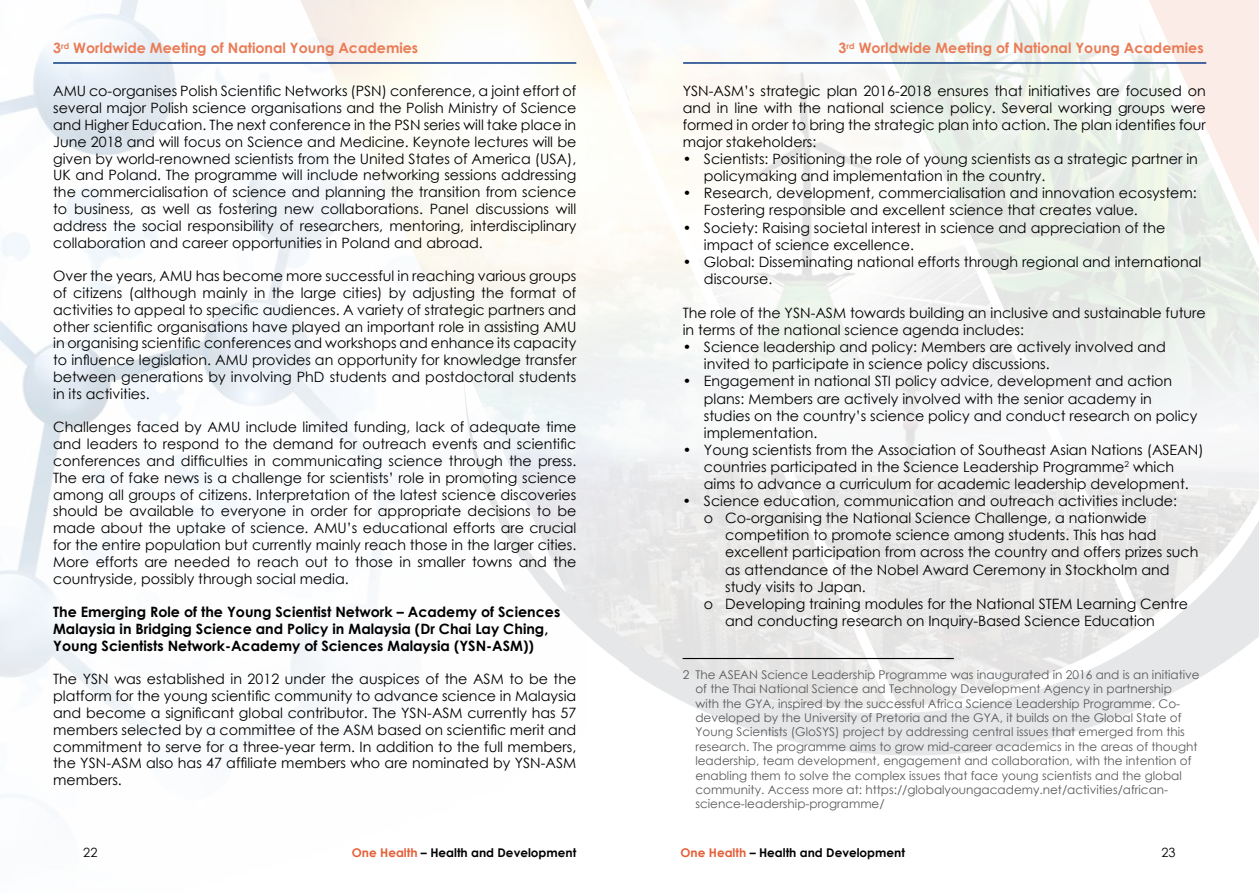
<style>
.page{position:relative;width:1259px;height:893px;background:#fff}
.page>*{position:absolute;margin:0;border:0;box-sizing:border-box;transform-origin:0 0}
.t1{font:14.25px/16.8px "Century Gothic";color:#000}
.t2{font:700 14.25px/16.8px "Century Gothic";color:#000}
.t3{font:700 14.25px "Century Gothic";color:#ea7c57}
.t4{font:12.75px "Century Gothic";color:#000}
.t5{font:12px/14.4px "Century Gothic";color:#58595b}
.t6{font:700 12px "Century Gothic";color:#000}
.s1{color:#e55e37}
</style>
<div class="page">
<img style="left:629px;top:0;width:507px;height:154px">
<img style="left:629px;top:130px;width:260px;height:24px">
<svg style="left:629px;top:154px;width:630px;height:602px"></svg>
<hr style="left:683px;top:62px;width:523px;height:2px;background:#0c3a84">
<img style="left:587px;top:0;width:42px;height:100px">
<svg style="left:587px;top:225px;width:42px;height:443px"></svg>
<img style="left:0;top:0;width:587px;height:798px">
<hr style="left:53px;top:62px;width:523px;height:2px;background:#0c3a84">
<hr style="left:682px;top:658px;width:272px;height:1px;background:#000">
<p class="t3" style="left:53px;top:37px;width:366px">3<sup>rd</sup> Worldwide Meeting of National Young Academies</p>
<p class="t1" style="left:53px;top:82px;width:525px;text-align:justify">AMU co-organises Polish Scientific Networks (PSN) conference, a joint effort of several major Polish science organisations and the Polish Ministry of Science and Higher Education. The next conference in the PSN series will take place in June 2018 and will focus on Science and Medicine. Keynote lectures will be given by world-renowned scientists from the United States of America (USA), UK and Poland. The programme will include networking sessions addressing the commercialisation of science and planning the transition from science to business, as well as fostering new collaborations. Panel discussions will address the social responsibility of researchers, mentoring, interdisciplinary collaboration and career opportunities in Poland and abroad.</p>
<p class="t1" style="left:53px;top:267px;width:525px;text-align:justify">Over the years, AMU has become more successful in reaching various groups of citizens (although mainly in the large cities) by adjusting the format of activities to appeal to specific audiences. A variety of strategic partners and other scientific organisations have played an important role in assisting AMU in organising scientific conferences and workshops and enhance its capacity to influence legislation. AMU provides an opportunity for knowledge transfer between generations by involving PhD students and postdoctoral students in its activities.</p>
<p class="t1" style="left:53px;top:419px;width:525px;text-align:justify">Challenges faced by AMU include limited funding, lack of adequate time and leaders to respond to the demand for outreach events and scientific conferences and difficulties in communicating science through the press.<br>The era of fake news is a challenge for scientists’ role in promoting science among all groups of citizens. Interpretation of the latest science discoveries should be available to everyone in order for appropriate decisions to be made about the uptake of science. AMU’s educational efforts are crucial for the entire population but currently mainly reach those in the larger cities.<br>More efforts are needed to reach out to those in smaller towns and the countryside, possibly through social media.</p>
<p class="t2" style="left:53px;top:603px;width:509px">The Emerging Role of the Young Scientist Network – Academy of Sciences<br>Malaysia in Bridging Science and Policy in Malaysia (Dr Chai Lay Ching,<br>Young Scientists Network-Academy of Sciences Malaysia (YSN-ASM))</p>
<p class="t1" style="left:53px;top:671px;width:525px;text-align:justify">The YSN was established in 2012 under the auspices of the ASM to be the platform for the young scientific community to advance science in Malaysia and become a significant global contributor. The YSN-ASM currently has 57 members selected by a committee of the ASM based on scientific merit and commitment to serve for a three-year term. In addition to the full members, the YSN-ASM also has 47 affiliate members who are nominated by YSN-ASM members.</p>
<p class="t3" style="left:838px;top:37px;width:366px">3<sup>rd</sup> Worldwide Meeting of National Young Academies</p>
<p class="t1" style="left:682px;top:82px;width:525px;text-align:justify">YSN-ASM’s strategic plan 2016-2018 ensures that initiatives are focused on and in line with the national science policy. Several working groups were formed in order to bring the strategic plan into action. The plan identifies four major stakeholders:</p>
<p class="t1" style="left:704px;top:150px;width:495px;text-indent:-21px">• Scientists: Positioning the role of young scientists as a strategic partner in policymaking and implementation in the country.</p>
<p class="t1" style="left:704px;top:184px;width:494px;text-indent:-21px">• Research, development, commercialisation and innovation ecosystem:<br>Fostering responsible and excellent science that creates value.</p>
<p class="t1" style="left:704px;top:219px;width:463px;text-indent:-21px">• Society: Raising societal interest in science and appreciation of the impact of science excellence.</p>
<p class="t1" style="left:704px;top:253px;width:499px;text-indent:-21px">• Global: Disseminating national efforts through regional and international discourse.</p>
<p class="t1" style="left:682px;top:304px;width:525px">The role of the YSN-ASM towards building an inclusive and sustainable future in terms of the national science agenda includes:</p>
<p class="t1" style="left:704px;top:338px;width:463px;text-indent:-21px">• Science leadership and policy: Members are actively involved and invited to participate in science policy discussions.</p>
<p class="t1" style="left:704px;top:373px;width:495px;text-indent:-21px">• Engagement in national STI policy advice, development and action plans: Members are actively involved with the senior academy in studies on the country’s science policy and conduct research on policy implementation.</p>
<p class="t1" style="left:682px;top:441px;width:522px;text-align:center">• Young scientists from the Association of Southeast Asian Nations (ASEAN) countries participated in the Science Leadership Programme<sup>2</sup> which<br>aims to advance a curriculum for academic leadership development.</p>
<p class="t1" style="left:704px;top:492px;width:475px;text-indent:-21px">• Science education, communication and outreach activities include: o Co-organising the National Science Challenge, a nationwide</p>
<p class="t1" style="left:725px;top:527px;width:433px">competition to promote science among students. This has had</p>
<p class="t1" style="left:725px;top:544px;width:475px">excellent participation from across the country and offers prizes such</p>
<p class="t1" style="left:725px;top:561px;width:446px">as attendance of the Nobel Award Ceremony in Stockholm and</p>
<p class="t1" style="left:725px;top:578px;width:142px">study visits to Japan.</p>
<p class="t1" style="left:704px;top:595px;width:486px">o Developing training modules for the National STEM Learning Centre</p>
<p class="t1" style="left:725px;top:612px;width:431px">and conducting research on Inquiry-Based Science Education</p>
<p class="t5" style="left:695px;top:667px;width:506px;text-indent:-13px">2 The ASEAN Science Leadership Programme was inaugurated in 2016 and is an initiative of the Thai National Science and Technology Development Agency in partnership<br>with the GYA, inspired by the successful Africa Science Leadership Programme. Co&shy;developed by the University of Pretoria and the GYA, it builds on the Global State of Young Scientists (GloSYS) project by addressing central issues that emerged from this research. The programme aims to grow mid-career academics in the areas of thought leadership, team development, engagement and collaboration, with the intention of enabling them to solve the complex issues that face young scientists and the global community. Access more at: https://globalyoungacademy.net/activities/african&shy;science-leadership-programme/</p>
<p class="t4" style="left:83px;top:843px;width:16px">22</p>
<p class="t6" style="left:680px;top:844px;width:226px"><span class="s1">One Health</span> – Health and Development</p>
<p class="t6" style="left:352px;top:844px;width:226px"><span class="s1">One Health</span> – Health and Development</p>
<p class="t4" style="left:1161px;top:843px;width:16px">23</p>
</div>
